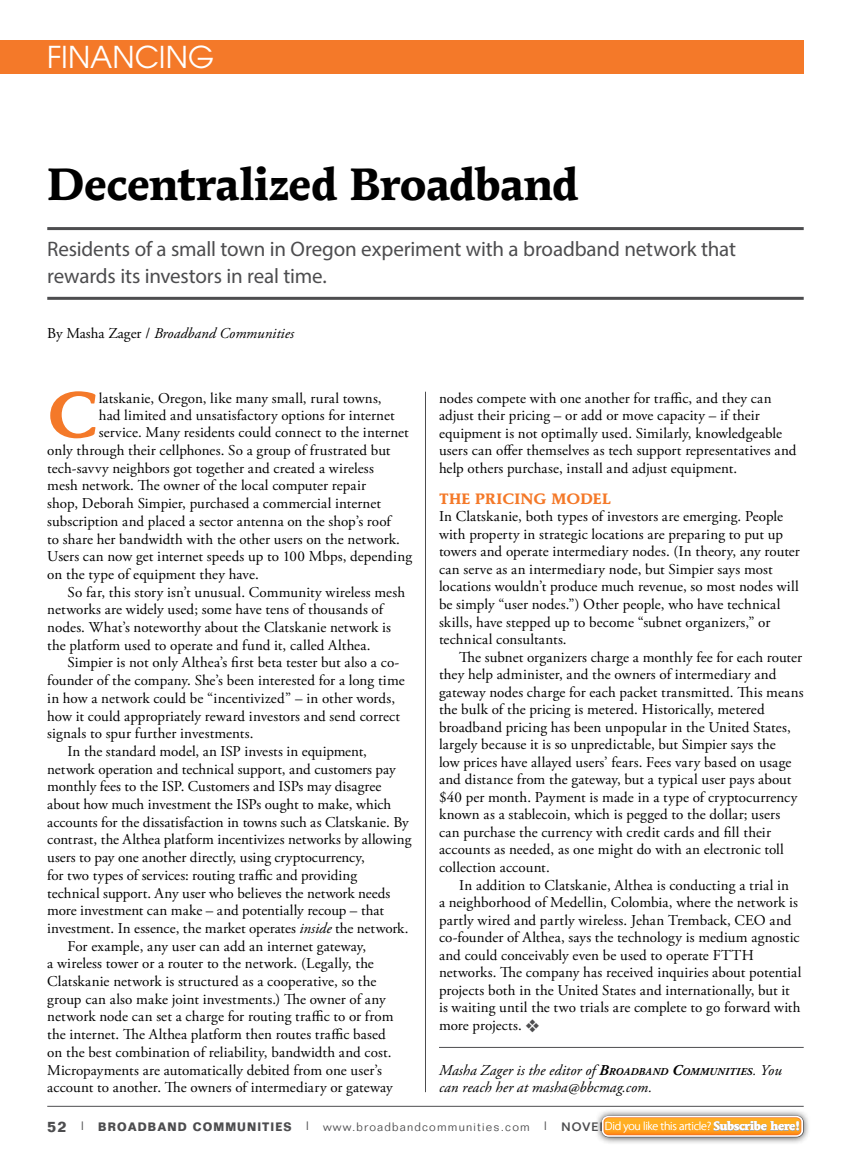
<style>
.page{position:relative;width:851px;height:1161px;background:#fff}
.page>*{position:absolute;margin:0;border:0;box-sizing:border-box;transform-origin:0 0}
.t1{font:700 64.65px "AT Mendoza Roman";color:#f47929}
.t2{font:700 45px "AT Mendoza Roman";letter-spacing:-.025em;color:#000}
.t3{font:30px "Avant Garde";color:#fff}
.t4{font:21px/27px "Myriad Pro";letter-spacing:-.01em;color:#4d4d4f}
.t5{font:15px/17.5px "Adobe Garamond Pro";letter-spacing:.005em;color:#000}
.t6{font:italic 15px/17.5px "Adobe Garamond Pro";letter-spacing:.005em;color:#000}
.t7{font:700 15px "AT Mendoza Roman";letter-spacing:.01em;color:#f47929}
.t8{font:300 12px "Folio";letter-spacing:.1em;color:#4d4d4f}
.t9{font:300 12px "Myriad Pro";letter-spacing:-.02em;color:#fff}
.s1{font-style:normal}
.s2{color:#4d4d4f}
.s3{font-weight:700}
.s4{font-weight:700;font-size:10.5px}
.s5{font-family:"AT Mendoza Roman";font-weight:700}
.s6{font-style:italic}
.s7{font-weight:700;font-size:15px}
.s8{font-weight:500}
</style>
<div class="page">
<div style="left:0;top:40px;width:803px;height:34px;background:#f47929"></div>
<hr style="left:47px;top:1106px;width:756px;height:1px;background:#4d4d4f">
<hr style="left:47px;top:227px;width:756px;height:3px;background:#4d4d4f">
<hr style="left:47px;top:297px;width:756px;height:3px;background:#4d4d4f">
<hr style="left:439px;top:1047px;width:364px;height:1px;background:#4d4d4f">
<hr style="left:425px;top:392px;width:1px;height:700px;background:#4d4d4f">
<div style="left:594px;top:1108px;width:217px;height:37px;background:#000;opacity:.75"></div>
<svg style="left:602px;top:1116px;width:201px;height:21px"></svg>
<svg style="left:603px;top:1117px;width:198px;height:18px;background:#f2a335"></svg>
<h3 class="t3" style="left:47px;top:39px;width:168px">FINANCING</h3>
<h2 class="t2" style="left:47px;top:156px;width:532px">Decentralized Broadband</h2>
<h3 class="t4" style="left:47px;top:235px;width:690px">Residents of a small town in Oregon experiment with a broadband network that rewards its investors in real time.</h3>
<p class="t6" style="left:47px;top:325px;width:248px"><span class="s1">By Masha Zager /</span> Broadband Communities</p>
<h1 class="t1" style="left:47px;top:374px;width:53px">C</h1>
<p class="t5" style="left:99px;top:390px;width:284px">latskanie, Oregon, like many small, rural towns,</p>
<p class="t5" style="left:439px;top:390px;width:359px">nodes compete with one another for traffic, and they can adjust their pricing – or add or move capacity – if their equipment is not optimally used. Similarly, knowledgeable users can offer themselves as tech support representatives and help others purchase, install and adjust equipment.</p>
<p class="t7" style="left:439px;top:489px;width:173px">THE PRICING MODEL</p>
<p class="t5" style="left:439px;top:508px;width:362px">In Clatskanie, both types of investors are emerging. People with property in strategic locations are preparing to put up towers and operate intermediary nodes. (In theory, any router can serve as an intermediary node, but Simpier says most locations wouldn’t produce much revenue, so most nodes will be simply “user nodes.”) Other people, who have technical skills, have stepped up to become “subnet organizers,” or technical consultants.</p>
<p class="t5" style="left:439px;top:649px;width:366px;text-indent:20px">The subnet organizers charge a monthly fee for each router they help administer, and the owners of intermediary and gateway nodes charge for each packet transmitted. This means the bulk of the pricing is metered. Historically, metered broadband pricing has been unpopular in the United States, largely because it is so unpredictable, but Simpier says the<br>low prices have allayed users’ fears. Fees vary based on usage and distance from the gateway, but a typical user pays about $40 per month. Payment is made in a type of cryptocurrency known as a stablecoin, which is pegged to the dollar; users can purchase the currency with credit cards and fill their accounts as needed, as one might do with an electronic toll collection account.</p>
<p class="t5" style="left:439px;top:877px;width:364px;text-indent:20px">In addition to Clatskanie, Althea is conducting a trial in<br>a neighborhood of Medellin, Colombia, where the network is partly wired and partly wireless. Jehan Tremback, CEO and co-founder of Althea, says the technology is medium agnostic and could conceivably even be used to operate FTTH networks. The company has received inquiries about potential projects both in the United States and internationally, but it is waiting until the two trials are complete to go forward with more projects. <span class="s2">❖</span></p>
<p class="t6" style="left:439px;top:1061px;width:344px">Masha Zager is the editor of <span class="s3">B</span><span class="s4">ROADBAND</span> <span class="s3">C</span><span class="s4">OMMUNITIES</span>. You can reach her at masha@bbcmag.com.</p>
<p class="t9" style="left:605px;top:1119px;width:197px">Did you like this article? <span class="s5">Subscribe here!</span></p>
<p class="t5" style="left:99px;top:407px;width:297px">had limited and unsatisfactory options for internet</p>
<p class="t5" style="left:99px;top:424px;width:311px">service. Many residents could connect to the internet</p>
<p class="t5" style="left:47px;top:442px;width:345px">only through their cellphones. So a group of frustrated but</p>
<p class="t5" style="left:47px;top:460px;width:328px">tech-savvy neighbors got together and created a wireless</p>
<p class="t5" style="left:47px;top:477px;width:320px">mesh network. The owner of the local computer repair</p>
<p class="t5" style="left:47px;top:495px;width:335px">shop, Deborah Simpier, purchased a commercial internet</p>
<p class="t5" style="left:47px;top:513px;width:345px">subscription and placed a sector antenna on the shop’s roof</p>
<p class="t5" style="left:47px;top:531px;width:354px">to share her bandwidth with the other users on the network.</p>
<p class="t5" style="left:47px;top:548px;width:366px">Users can now get internet speeds up to 100 Mbps, depending</p>
<p class="t5" style="left:47px;top:566px;width:213px">on the type of equipment they have.</p>
<p class="t5" style="left:68px;top:584px;width:339px">So far, this story isn’t unusual. Community wireless mesh</p>
<p class="t5" style="left:47px;top:601px;width:337px">networks are widely used; some have tens of thousands of</p>
<p class="t5" style="left:47px;top:619px;width:345px">nodes. What’s noteworthy about the Clatskanie network is</p>
<p class="t5" style="left:47px;top:637px;width:325px">the platform used to operate and fund it, called Althea.</p>
<p class="t5" style="left:68px;top:654px;width:333px">Simpier is not only Althea’s first beta tester but also a co-</p>
<p class="t5" style="left:47px;top:672px;width:359px">founder of the company. She’s been interested for a long time</p>
<p class="t5" style="left:47px;top:690px;width:349px">in how a network could be “incentivized” – in other words,</p>
<p class="t5" style="left:47px;top:708px;width:354px">how it could appropriately reward investors and send correct</p>
<p class="t5" style="left:47px;top:725px;width:208px">signals to spur further investments.</p>
<p class="t5" style="left:68px;top:743px;width:301px">In the standard model, an ISP invests in equipment,</p>
<p class="t5" style="left:47px;top:761px;width:350px">network operation and technical support, and customers pay</p>
<p class="t5" style="left:47px;top:778px;width:335px">monthly fees to the ISP. Customers and ISPs may disagree</p>
<p class="t5" style="left:47px;top:796px;width:345px">about how much investment the ISPs ought to make, which</p>
<p class="t5" style="left:47px;top:814px;width:363px">accounts for the dissatisfaction in towns such as Clatskanie. By</p>
<p class="t5" style="left:47px;top:831px;width:365px">contrast, the Althea platform incentivizes networks by allowing</p>
<p class="t5" style="left:47px;top:849px;width:319px">users to pay one another directly, using cryptocurrency,</p>
<p class="t5" style="left:47px;top:867px;width:311px">for two types of services: routing traffic and providing</p>
<p class="t5" style="left:47px;top:885px;width:344px">technical support. Any user who believes the network needs</p>
<p class="t5" style="left:47px;top:902px;width:338px">more investment can make – and potentially recoup – that</p>
<p class="t5" style="left:47px;top:920px;width:363px">investment. In essence, the market operates <span class="s6">inside</span> the network.</p>
<p class="t5" style="left:68px;top:938px;width:300px">For example, any user can add an internet gateway,</p>
<p class="t5" style="left:47px;top:955px;width:328px">a wireless tower or a router to the network. (Legally, the</p>
<p class="t5" style="left:47px;top:973px;width:330px">Clatskanie network is structured as a cooperative, so the</p>
<p class="t5" style="left:47px;top:991px;width:340px">group can also make joint investments.) The owner of any</p>
<p class="t5" style="left:47px;top:1008px;width:348px">network node can set a charge for routing traffic to or from</p>
<p class="t5" style="left:47px;top:1026px;width:340px">the internet. The Althea platform then routes traffic based</p>
<p class="t5" style="left:47px;top:1044px;width:346px">on the best combination of reliability, bandwidth and cost.</p>
<p class="t5" style="left:47px;top:1062px;width:336px">Micropayments are automatically debited from one user’s</p>
<p class="t5" style="left:47px;top:1079px;width:347px">account to another. The owners of intermediary or gateway</p>
<p class="t8" style="left:47px;top:1120px;width:708px"><span class="s7">52</span> <span class="s8">|</span> <span class="s3">BROADBAND COMMUNITIES</span> <span class="s8">|</span> www.broadbandcommunities.com <span class="s8">| NOVEMBER/DECEMBER 2018</span></p>
</div>
